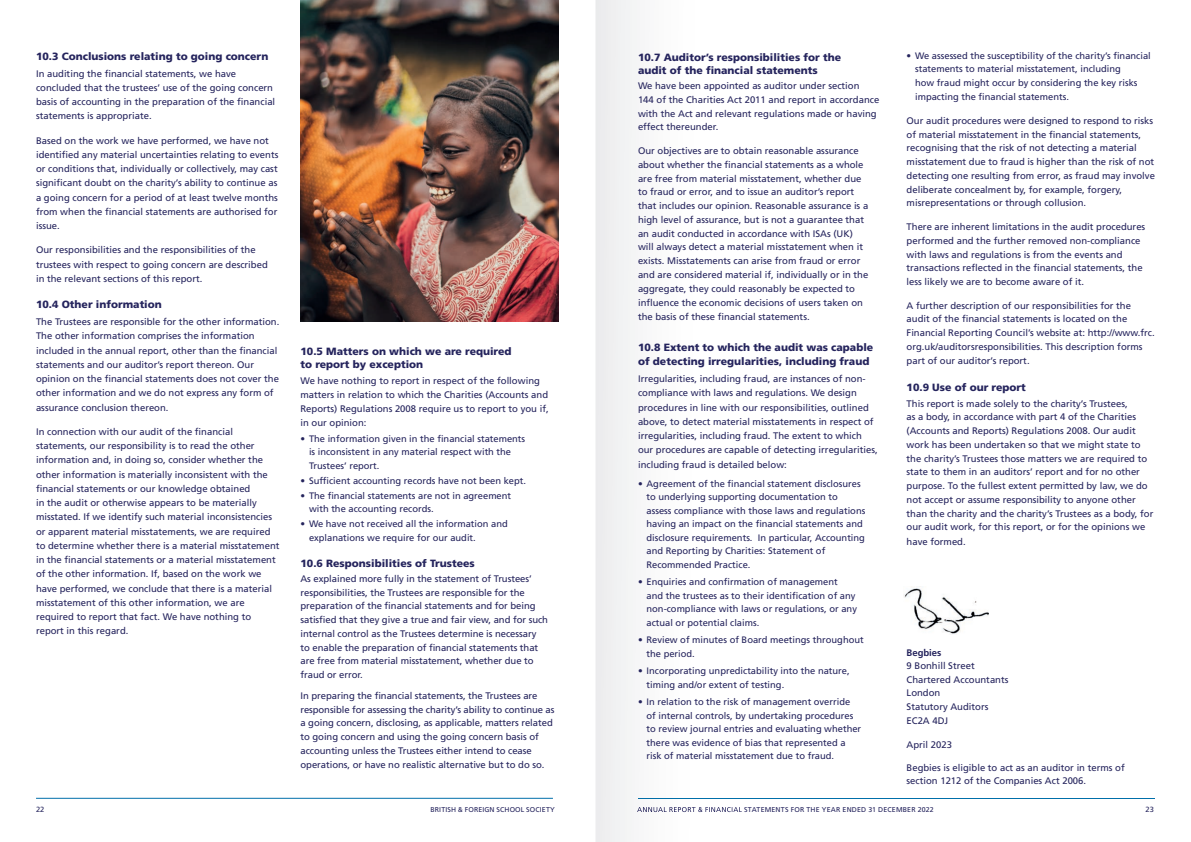
<style>
.page{position:relative;width:1191px;height:842px;background:#fff}
.page>*{position:absolute;margin:0;border:0;box-sizing:border-box;transform-origin:0 0}
.t1{font:900 10.5px/13px "Frutiger LT Com";color:#25245d}
.t2{font:9.5px/13.7px "Frutiger LT Com";color:#25245d}
.t3{font:700 9.5px "Frutiger LT Com";color:#25245d}
.t4{font:9.4px/13.5px "Frutiger LT Com";color:#25245d}
.t5{font:7.5px "Frutiger LT Com";color:#25245d}
.t6{font:7px "Frutiger LT Com";letter-spacing:.025em;color:#25245d}
</style>
<div class="page">
<hr style="left:638px;top:798px;width:516px;height:1px;background:#006faa">
<hr style="left:36px;top:798px;width:517px;height:1px;background:#006faa">
<div style="left:595px;top:0;width:42px;height:842px;background:#f0f1f2"></div>
<img style="left:300px;top:0;width:258px;height:322px">
<img style="left:903px;top:586px;width:86px;height:48px">
<p class="t1" style="left:36px;top:49px;width:234px">10.3 Conclusions relating to going concern</p>
<p class="t2" style="left:36px;top:66px;width:241px;line-height:14.2px">In auditing the financial statements, we have concluded that the trustees’ use of the going concern basis of accounting in the preparation of the financial statements is appropriate.</p>
<p class="t2" style="left:36px;top:133px;width:244px;line-height:14.2px">Based on the work we have performed, we have not identified any material uncertainties relating to events or conditions that, individually or collectively, may cast significant doubt on the charity’s ability to continue as a going concern for a period of at least twelve months from when the financial statements are authorised for issue.</p>
<p class="t2" style="left:36px;top:243px;width:233px;line-height:14.2px">Our responsibilities and the responsibilities of the trustees with respect to going concern are described in the relevant sections of this report.</p>
<p class="t1" style="left:36px;top:298px;width:127px">10.4 Other information</p>
<p class="t2" style="left:36px;top:315px;width:245px;line-height:14.2px">The Trustees are responsible for the other information.<br>The other information comprises the information included in the annual report, other than the financial statements and our auditor’s report thereon. Our opinion on the financial statements does not cover the other information and we do not express any form of assurance conclusion thereon.</p>
<p class="t2" style="left:36px;top:424px;width:245px;line-height:14.3px">In connection with our audit of the financial statements, our responsibility is to read the other information and, in doing so, consider whether the other information is materially inconsistent with the financial statements or our knowledge obtained<br>in the audit or otherwise appears to be materially misstated. If we identify such material inconsistencies or apparent material misstatements, we are required to determine whether there is a material misstatement in the financial statements or a material misstatement of the other information. If, based on the work we have performed, we conclude that there is a material misstatement of this other information, we are required to report that fact. We have nothing to report in this regard.</p>
<p class="t1" style="left:300px;top:345px;width:212px">10.5 Matters on which we are required to report by exception</p>
<p class="t2" style="left:300px;top:373px;width:250px;line-height:14.2px">We have nothing to report in respect of the following matters in relation to which the Charities (Accounts and Reports) Regulations 2008 require us to report to you if, in our opinion:</p>
<p class="t4" style="left:309px;top:432px;width:218px;text-indent:-9px">• The information given in the financial statements is inconsistent in any material respect with the<br>Trustees’ report.</p>
<p class="t4" style="left:300px;top:474px;width:227px">• Sufficient accounting records have not been kept.</p>
<p class="t4" style="left:309px;top:489px;width:204px;text-indent:-9px">• The financial statements are not in agreement with the accounting records.</p>
<p class="t4" style="left:309px;top:517px;width:200px;line-height:14.2px;text-indent:-9px">• We have not received all the information and explanations we require for our audit.</p>
<p class="t1" style="left:300px;top:556px;width:176px">10.6 Responsibilities of Trustees</p>
<p class="t2" style="left:300px;top:572px;width:249px">As explained more fully in the statement of Trustees’ responsibilities, the Trustees are responsible for the preparation of the financial statements and for being satisfied that they give a true and fair view, and for such internal control as the Trustees determine is necessary to enable the preparation of financial statements that are free from material misstatement, whether due to fraud or error.</p>
<p class="t2" style="left:300px;top:689px;width:255px">In preparing the financial statements, the Trustees are responsible for assessing the charity’s ability to continue as a going concern, disclosing, as applicable, matters related to going concern and using the going concern basis of accounting unless the Trustees either intend to cease operations, or have no realistic alternative but to do so.</p>
<p class="t1" style="left:638px;top:51px;width:205px">10.7 Auditor’s responsibilities for the audit of the financial statements</p>
<p class="t2" style="left:638px;top:79px;width:243px">We have been appointed as auditor under section<br>144 of the Charities Act 2011 and report in accordance with the Act and relevant regulations made or having effect thereunder.</p>
<p class="t2" style="left:638px;top:144px;width:232px">Our objectives are to obtain reasonable assurance about whether the financial statements as a whole are free from material misstatement, whether due to fraud or error, and to issue an auditor’s report that includes our opinion. Reasonable assurance is a high level of assurance, but is not a guarantee that an audit conducted in accordance with ISAs (UK) will always detect a material misstatement when it exists. Misstatements can arise from fraud or error and are considered material if, individually or in the aggregate, they could reasonably be expected to influence the economic decisions of users taken on the basis of these financial statements.</p>
<p class="t1" style="left:638px;top:340px;width:237px;line-height:14px">10.8 Extent to which the audit was capable of detecting irregularities, including fraud</p>
<p class="t2" style="left:638px;top:372px;width:241px;line-height:14.2px">Irregularities, including fraud, are instances of non&shy;compliance with laws and regulations. We design procedures in line with our responsibilities, outlined above, to detect material misstatements in respect of irregularities, including fraud. The extent to which our procedures are capable of detecting irregularities, including fraud is detailed below:</p>
<p class="t4" style="left:646px;top:477px;width:220px;text-indent:-9px">• Agreement of the financial statement disclosures to underlying supporting documentation to<br>assess compliance with those laws and regulations having an impact on the financial statements and disclosure requirements. In particular, Accounting and Reporting by Charities: Statement of Recommended Practice.</p>
<p class="t4" style="left:646px;top:575px;width:212px;text-indent:-9px">• Enquiries and confirmation of management<br>and the trustees as to their identification of any non-compliance with laws or regulations, or any actual or potential claims.</p>
<p class="t4" style="left:646px;top:633px;width:219px;text-indent:-9px">• Review of minutes of Board meetings throughout the period.</p>
<p class="t4" style="left:646px;top:664px;width:205px;text-indent:-9px">• Incorporating unpredictability into the nature, timing and/or extent of testing.</p>
<p class="t4" style="left:646px;top:695px;width:216px;text-indent:-9px">• In relation to the risk of management override of internal controls, by undertaking procedures to review journal entries and evaluating whether there was evidence of bias that represented a risk of material misstatement due to fraud.</p>
<p class="t4" style="left:915px;top:49px;width:237px;line-height:13.8px;text-indent:-9px">• We assessed the susceptibility of the charity’s financial statements to material misstatement, including<br>how fraud might occur by considering the key risks impacting the financial statements.</p>
<p class="t2" style="left:906px;top:114px;width:250px">Our audit procedures were designed to respond to risks of material misstatement in the financial statements, recognising that the risk of not detecting a material misstatement due to fraud is higher than the risk of not detecting one resulting from error, as fraud may involve deliberate concealment by, for example, forgery, misrepresentations or through collusion.</p>
<p class="t2" style="left:906px;top:220px;width:240px">There are inherent limitations in the audit procedures performed and the further removed non-compliance with laws and regulations is from the events and transactions reflected in the financial statements, the less likely we are to become aware of it.</p>
<p class="t2" style="left:906px;top:299px;width:250px">A further description of our responsibilities for the audit of the financial statements is located on the Financial Reporting Council’s website at: http://www.frc. org.uk/auditorsresponsibilities. This description forms part of our auditor’s report.</p>
<p class="t1" style="left:906px;top:381px;width:121px">10.9 Use of our report</p>
<p class="t2" style="left:906px;top:396px;width:248px">This report is made solely to the charity’s Trustees,<br>as a body, in accordance with part 4 of the Charities (Accounts and Reports) Regulations 2008. Our audit work has been undertaken so that we might state to the charity’s Trustees those matters we are required to state to them in an auditors’ report and for no other purpose. To the fullest extent permitted by law, we do not accept or assume responsibility to anyone other than the charity and the charity’s Trustees as a body, for our audit work, for this report, or for the opinions we have formed.</p>
<p class="t3" style="left:906px;top:647px;width:36px">Begbies</p>
<p class="t2" style="left:906px;top:659px;width:103px">9 Bonhill Street<br>Chartered Accountants<br>London<br>Statutory Auditors<br>EC2A 4DJ</p>
<p class="t2" style="left:906px;top:738px;width:47px">April 2023</p>
<p class="t2" style="left:906px;top:761px;width:220px;line-height:13px">Begbies is eligible to act as an auditor in terms of section 1212 of the Companies Act 2006.</p>
<p class="t5" style="left:36px;top:805px;width:10px">22</p>
<p class="t6" style="left:430px;top:805px;width:126px">BRITISH &amp; FOREIGN SCHOOL SOCIETY</p>
<p class="t6" style="left:637px;top:805px;width:298px">ANNUAL REPORT &amp; FINANCIAL STATEMENTS FOR THE YEAR ENDED 31 DECEMBER 2022</p>
<p class="t5" style="left:1145px;top:805px;width:10px">23</p>
</div>
